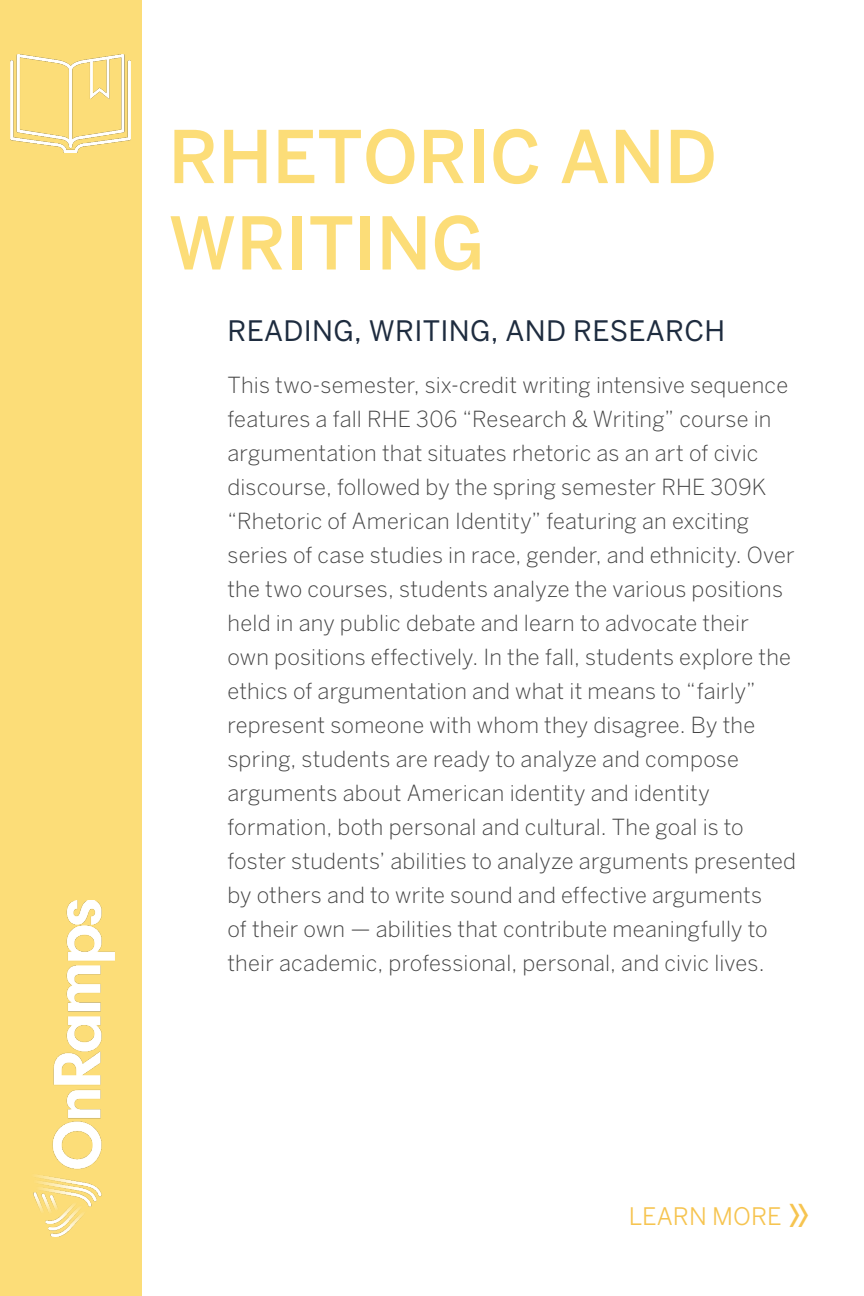
<style>
.page{position:relative;width:864px;height:1296px;background:#fff}
.page>*{position:absolute;margin:0;border:0;box-sizing:border-box;transform-origin:0 0}
.t1{font:500 72px/86.4px "Benton Sans";color:#fcdd78}
.body_copy{font:28px "Benton Sans";letter-spacing:.01em;color:#1e2c3f}
.body_copy-2{font:24px "Benton Sans";color:#f6c450}
.body_copy-3{font:300 22px/34px "Benton Sans";letter-spacing:.01em;color:#444}
.s1{font-size:44px}
</style>
<div class="page">
<div style="left:0;top:0;width:141px;height:1296px;background:#fcdd78"></div>
<img style="left:11px;top:54px;width:119px;height:99px">
<img style="left:33px;top:901px;width:81px;height:336px">
<p class="t1" style="left:168px;top:113px;width:550px">RHETORIC AND<br>WRITING</p>
<p class="body_copy" style="left:228px;top:314px;width:499px">READING, WRITING, AND RESEARCH</p>
<p class="body_copy-3" style="left:228px;top:368px;width:570px">This two-semester, six-credit writing intensive sequence features a fall RHE 306 “Research &amp; Writing” course in argumentation that situates rhetoric as an art of civic discourse, followed by the spring semester RHE 309K “Rhetoric of American Identity” featuring an exciting series of case studies in race, gender, and ethnicity. Over the two courses, students analyze the various positions held in any public debate and learn to advocate their<br>own positions effectively. In the fall, students explore the ethics of argumentation and what it means to “fairly” represent someone with whom they disagree. By the spring, students are ready to analyze and compose arguments about American identity and identity formation, both personal and cultural. The goal is to foster students’ abilities to analyze arguments presented by others and to write sound and effective arguments<br>of their own — abilities that contribute meaningfully to their academic, professional, personal, and civic lives.</p>
<p class="body_copy-2" style="left:629px;top:1202px;width:183px">LEARN MORE <span class="s1">»</span></p>
</div>
